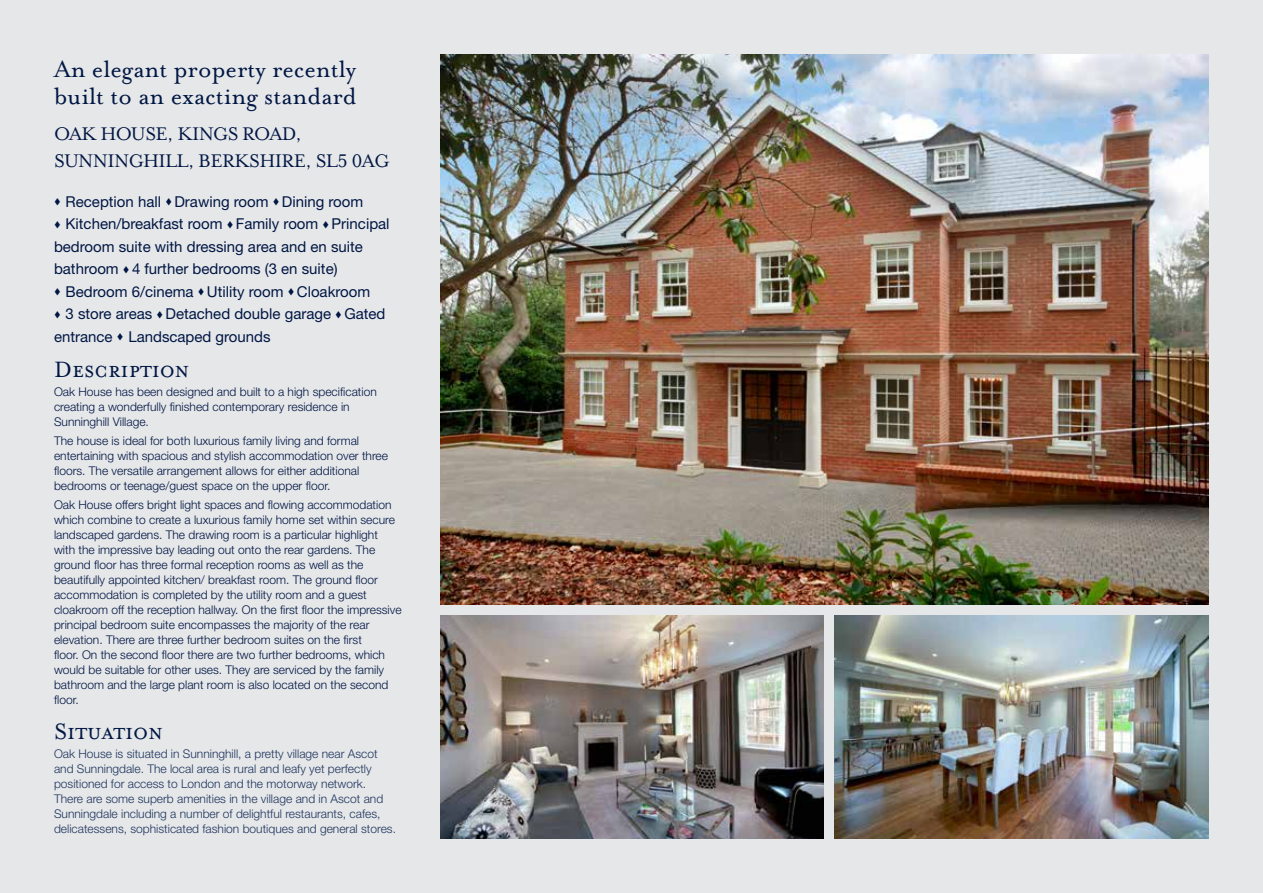
<style>
.page{position:relative;width:1263px;height:893px;background:#e6e7e9}
.page>*{position:absolute;margin:0;border:0;box-sizing:border-box;transform-origin:0 0}
.t1{font:27px/27px "Mrs Eaves OT";color:#001643}
.t2{font:25.5px "Mrs Eaves OT";color:#001643}
.t3{font:21px/27px "Mrs Eaves OT";letter-spacing:-.03em;color:#001643}
.t4{font:15px/22.5px "Helvetica Neue LT Std";color:#001643}
.t5{font:300 12px/15px "Helvetica Neue";color:#001643}
.t6{font:300 12px/15px "Helvetica Neue";color:#1e355d}
</style>
<div class="page">
<img style="left:440px;top:54px;width:769px;height:551px">
<img style="left:440px;top:615px;width:384px;height:224px">
<img style="left:834px;top:615px;width:375px;height:224px">
<p class="t1" style="left:54px;top:55px;width:304px">An elegant property recently built to an exacting standard</p>
<p class="t3" style="left:54px;top:121px;width:337px">OAK HOUSE, KINGS ROAD,<br>SUNNINGHILL, BERKSHIRE, SL5 0AG</p>
<p class="t4" style="left:54px;top:190px;width:311px">▼ Reception hall ▼ Drawing room ▼ Dining room</p>
<p class="t4" style="left:54px;top:212px;width:337px">▼ Kitchen/breakfast room ▼ Family room ▼ Principal bedroom suite with dressing area and en suite bathroom ▼ 4 further bedrooms (3 en suite)</p>
<p class="t4" style="left:54px;top:280px;width:318px">▼ Bedroom 6/cinema ▼ Utility room ▼ Cloakroom</p>
<p class="t4" style="left:54px;top:302px;width:333px">▼ 3 store areas ▼ Detached double garage ▼ Gated entrance ▼ Landscaped grounds</p>
<p class="t2" style="left:54px;top:355px;width:137px">Description</p>
<p class="t5" style="left:54px;top:384px;width:324px">Oak House has been designed and built to a high specification creating a wonderfully finished contemporary residence in<br>Sunninghill Village.</p>
<p class="t5" style="left:54px;top:433px;width:336px">The house is ideal for both luxurious family living and formal entertaining with spacious and stylish accommodation over three floors. The versatile arrangement allows for either additional bedrooms or teenage/guest space on the upper floor.</p>
<p class="t5" style="left:54px;top:497px;width:349px">Oak House offers bright light spaces and flowing accommodation which combine to create a luxurious family home set within secure landscaped gardens. The drawing room is a particular highlight with the impressive bay leading out onto the rear gardens. The ground floor has three formal reception rooms as well as the beautifully appointed kitchen/ breakfast room. The ground floor accommodation is completed by the utility room and a guest cloakroom off the reception hallway. On the first floor the impressive principal bedroom suite encompasses the majority of the rear elevation. There are three further bedroom suites on the first<br>floor. On the second floor there are two further bedrooms, which would be suitable for other uses. They are serviced by the family bathroom and the large plant room is also located on the second floor.</p>
<p class="t2" style="left:54px;top:718px;width:111px">Situation</p>
<p class="t6" style="left:54px;top:746px;width:344px">Oak House is situated in Sunninghill, a pretty village near Ascot and Sunningdale. The local area is rural and leafy yet perfectly positioned for access to London and the motorway network.<br>There are some superb amenities in the village and in Ascot and Sunningdale including a number of delightful restaurants, cafes, delicatessens, sophisticated fashion boutiques and general stores.</p>
</div>
